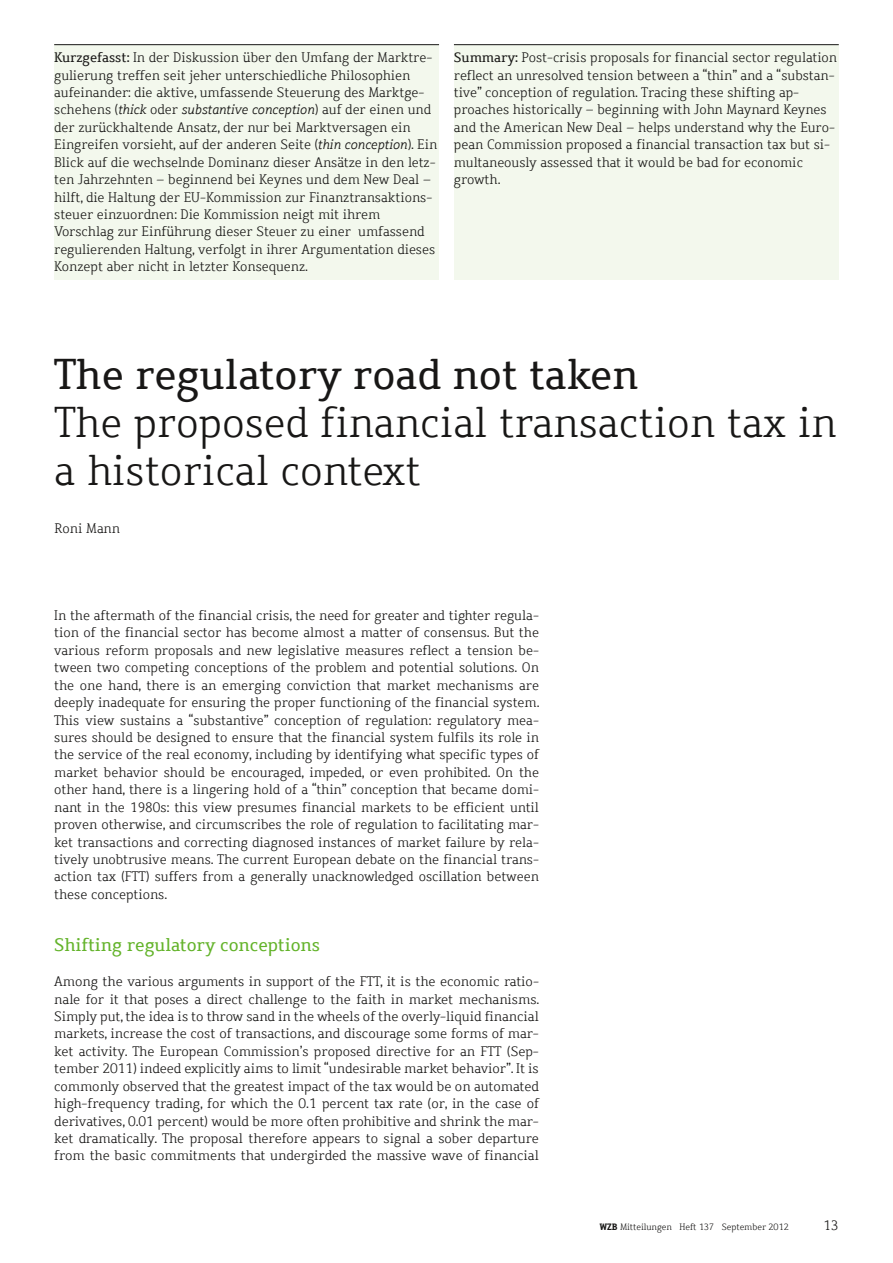
<style>
.page{position:relative;width:893px;height:1263px;background:#fff}
.page>*{position:absolute;margin:0;border:0;box-sizing:border-box;transform-origin:0 0}
.t1{font:300 42px/48px "Dahrendorf";color:#181716}
.t2{font:42px "Dahrendorf";color:#181716}
.t3{font:18px "Dahrendorf";color:#63b32a}
.t4{font:300 13.5px/17.4px "Dahrendorf";color:#181716;text-align:justify}
.t5{font:300 9px "Dahrendorf";color:#181716}
.s1{font-weight:400}
.s2{font-style:italic}
.s3{font-weight:700}
</style>
<div class="page">
<div style="left:54px;top:45px;width:385px;height:235px;background:#f3f8ed"></div>
<hr style="left:54px;top:44px;width:385px;height:1px;background:#181716">
<div style="left:454px;top:45px;width:385px;height:235px;background:#f3f8ed"></div>
<hr style="left:454px;top:44px;width:385px;height:1px;background:#181716">
<p class="t4" style="left:54px;top:49px;width:385px;text-align:left"><span class="s1">Kurzgefasst:</span> In der Diskussion über den Umfang der Marktre&shy;gulierung treffen seit jeher unterschiedliche Philosophien aufeinander: die aktive, umfassende Steuerung des Marktge&shy;schehens (<span class="s2">thick</span> oder <span class="s2">substantive conception</span>) auf der einen und der zurückhaltende Ansatz, der nur bei Marktversagen ein Eingreifen vorsieht, auf der anderen Seite (<span class="s2">thin conception</span>). Ein Blick auf die wechselnde Dominanz dieser Ansätze in den letz&shy;ten Jahrzehnten – beginnend bei Keynes und dem New Deal – hilft, die Haltung der EU-Kommission zur Finanztransaktions&shy;steuer einzuordnen: Die Kommission neigt mit ihrem Vorschlag zur Einführung dieser Steuer zu einer umfassend regulierenden Haltung, verfolgt in ihrer Argumentation dieses Konzept aber nicht in letzter Konsequenz.</p>
<p class="t4" style="left:454px;top:49px;width:385px;text-align:left"><span class="s1">Summary:</span> Post-crisis proposals for financial sector regulation reflect an unresolved tension between a “thin” and a “substan&shy;tive” conception of regulation. Tracing these shifting ap&shy;proaches historically – beginning with John Maynard Keynes and the American New Deal – helps understand why the Euro&shy;pean Commission proposed a financial transaction tax but si&shy;multaneously assessed that it would be bad for economic growth.</p>
<h1 class="t2" style="left:54px;top:347px;width:585px">The regulatory road not taken</h1>
<h1 class="t1" style="left:54px;top:399px;width:784px">The proposed financial transaction tax in a historical context</h1>
<p class="t4" style="left:54px;top:520px;width:67px">Roni Mann</p>
<p class="t4" style="left:54px;top:607px;width:487px">In the aftermath of the financial crisis, the need for greater and tighter regula&shy;tion of the financial sector has become almost a matter of consensus. But the various reform proposals and new legislative measures reflect a tension be&shy;tween two competing conceptions of the problem and potential solutions. On the one hand, there is an emerging conviction that market mechanisms are deeply inadequate for ensuring the proper functioning of the financial system.<br>This view sustains a “substantive” conception of regulation: regulatory mea&shy;sures should be designed to ensure that the financial system fulfils its role in the service of the real economy, including by identifying what specific types of market behavior should be encouraged, impeded, or even prohibited. On the other hand, there is a lingering hold of a “thin” conception that became domi&shy;nant in the 1980s: this view presumes financial markets to be efficient until proven otherwise, and circumscribes the role of regulation to facilitating mar&shy;ket transactions and correcting diagnosed instances of market failure by rela&shy;tively unobtrusive means. The current European debate on the financial trans&shy;action tax (FTT) suffers from a generally unacknowledged oscillation between these conceptions.</p>
<h2 class="t3" style="left:54px;top:933px;width:267px">Shifting regulatory conceptions</h2>
<p class="t4" style="left:54px;top:973px;width:487px">Among the various arguments in support of the FTT, it is the economic ratio&shy;nale for it that poses a direct challenge to the faith in market mechanisms.<br>Simply put, the idea is to throw sand in the wheels of the overly-liquid financial markets, increase the cost of transactions, and discourage some forms of mar&shy;ket activity. The European Commission’s proposed directive for an FTT (Sep&shy;tember 2011) indeed explicitly aims to limit “undesirable market behavior”. It is commonly observed that the greatest impact of the tax would be on automated high-frequency trading, for which the 0.1 percent tax rate (or, in the case of derivatives, 0.01 percent) would be more often prohibitive and shrink the mar&shy;ket dramatically. The proposal therefore appears to signal a sober departure from the basic commitments that undergirded the massive wave of financial</p>
<p class="t5" style="left:600px;top:1221px;width:191px"><span class="s3">WZB</span> Mitteilungen Heft 137 September 2012</p>
<p class="t4" style="left:824px;top:1217px;width:17px">13</p>
</div>
